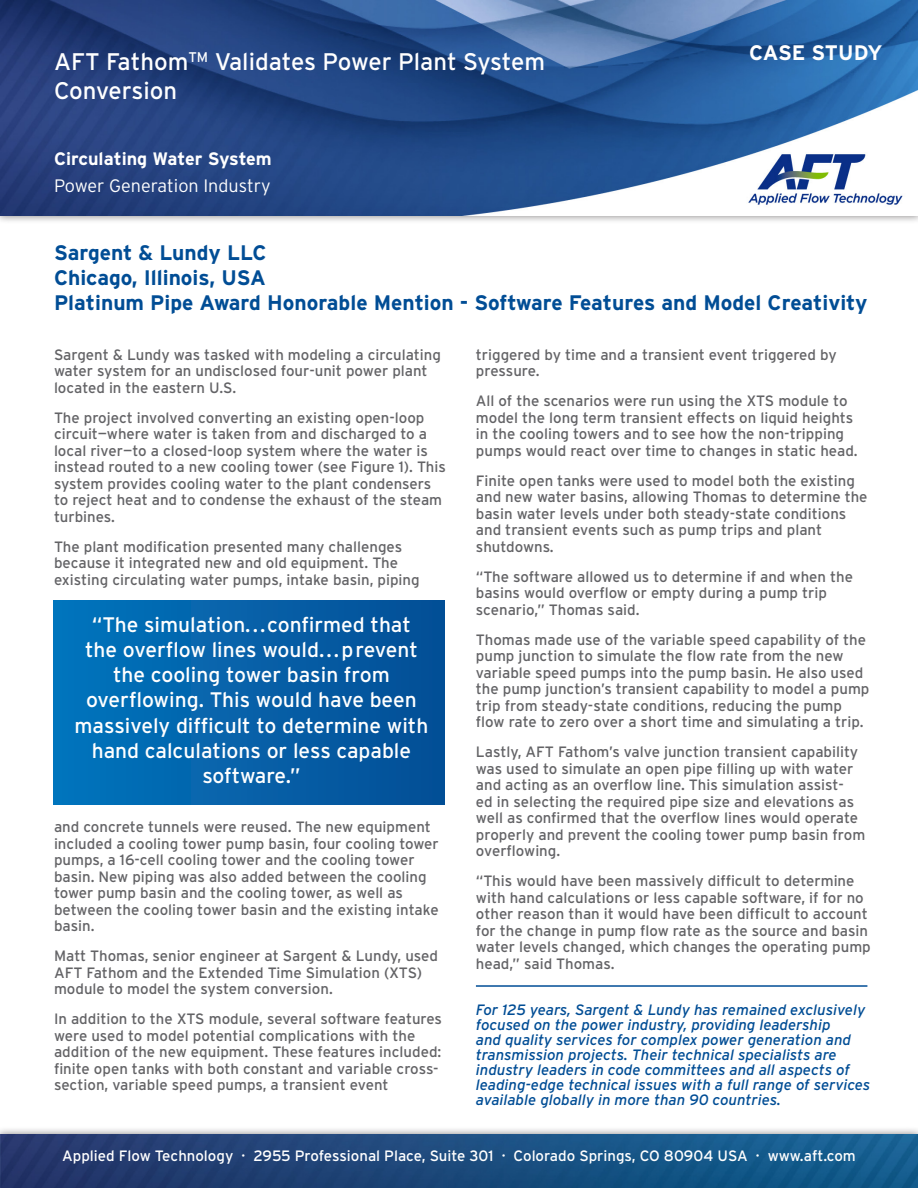
<style>
.page{position:relative;width:918px;height:1188px;background:#fff}
.page>*{position:absolute;margin:0;border:0;box-sizing:border-box;transform-origin:0 0}
.t1{font:24px/28.8px "Interstate";color:#fff}
.t2{font:21px/25.2px "Interstate";color:#fff;text-align:center}
.t3{font:700 21px "Interstate";color:#014d95}
.t4{font:700 21px "Interstate";letter-spacing:-.015em;color:#fff}
.t5{font:300 18px "Interstate";color:#fff}
.t6{font:700 18px "Interstate";color:#fff}
.t7{font:15px/16.5px "Interstate";color:#636366}
.t8{font:italic 15px/15px "Interstate";color:#014d95}
.t9{font:15px "Interstate";color:#fff}
</style>
<div class="page">
<div style="left:0;top:0;width:918px;height:224px;background:#231f20;opacity:.55"></div>
<img style="left:0;top:0;width:918px;height:216px">
<div style="left:0;top:1126px;width:918px;height:62px;background:#231f20;opacity:.55"></div>
<img style="left:0;top:1134px;width:918px;height:54px">
<hr style="left:476px;top:985px;width:391px;height:2px;background:#014d95">
<div style="left:53px;top:600px;width:392px;height:205px;background:linear-gradient(to right,#0275bd,#064e95)"></div>
<p class="t1" style="left:54px;top:47px;width:493px">AFT Fathom<sup>TM</sup> Validates Power Plant System<br>Conversion</p>
<p class="t6" style="left:54px;top:147px;width:219px">Circulating Water System</p>
<p class="t5" style="left:54px;top:174px;width:218px">Power Generation Industry</p>
<p class="t4" style="left:749px;top:39px;width:135px">CASE STUDY</p>
<p class="t3" style="left:54px;top:240px;width:214px">Sargent &amp; Lundy LLC</p>
<p class="t3" style="left:54px;top:265px;width:213px">Chicago, Illinois, USA</p>
<p class="t3" style="left:54px;top:290px;width:815px">Platinum Pipe Award Honorable Mention - Software Features and Model Creativity</p>
<p class="t7" style="left:54px;top:346px;width:389px">Sargent &amp; Lundy was tasked with modeling a circulating water system for an undisclosed four-unit power plant located in the eastern U.S.</p>
<p class="t7" style="left:54px;top:409px;width:393px">The project involved converting an existing open-loop circuit—where water is taken from and discharged to a local river—to a closed-loop system where the water is instead routed to a new cooling tower (see Figure 1). This system provides cooling water to the plant condensers to reject heat and to condense the exhaust of the steam turbines.</p>
<p class="t7" style="left:54px;top:538px;width:367px">The plant modification presented many challenges because it integrated new and old equipment. The existing circulating water pumps, intake basin, piping</p>
<p class="t7" style="left:476px;top:346px;width:362px">triggered by time and a transient event triggered by pressure.</p>
<p class="t7" style="left:476px;top:393px;width:383px">All of the scenarios were run using the XTS module to model the long term transient effects on liquid heights in the cooling towers and to see how the non-tripping pumps would react over time to changes in static head.</p>
<p class="t7" style="left:476px;top:472px;width:393px">Finite open tanks were used to model both the existing and new water basins, allowing Thomas to determine the basin water levels under both steady-state conditions and transient events such as pump trips and plant shutdowns.</p>
<p class="t7" style="left:476px;top:568px;width:379px">“The software allowed us to determine if and when the basins would overflow or empty during a pump trip scenario,” Thomas said.</p>
<p class="t7" style="left:476px;top:631px;width:395px">Thomas made use of the variable speed capability of the pump junction to simulate the flow rate from the new variable speed pumps into the pump basin. He also used the pump junction’s transient capability to model a pump trip from steady-state conditions, reducing the pump flow rate to zero over a short time and simulating a trip.</p>
<p class="t7" style="left:476px;top:744px;width:391px">Lastly, AFT Fathom’s valve junction transient capability was used to simulate an open pipe filling up with water and acting as an overflow line. This simulation assist-<br>ed in selecting the required pipe size and elevations as well as confirmed that the overflow lines would operate properly and prevent the cooling tower pump basin from overflowing.</p>
<p class="t7" style="left:476px;top:873px;width:396px">“This would have been massively difficult to determine with hand calculations or less capable software, if for no other reason than it would have been difficult to account for the change in pump flow rate as the source and basin water levels changed, which changes the operating pump head,” said Thomas.</p>
<p class="t8" style="left:476px;top:1002px;width:396px">For 125 years, Sargent &amp; Lundy has remained exclusively focused on the power industry, providing leadership<br>and quality services for complex power generation and transmission projects. Their technical specialists are industry leaders in code committees and all aspects of leading-edge technical issues with a full range of services available globally in more than 90 countries.</p>
<p class="t2" style="left:75px;top:612px;width:355px">“The simulation...confirmed that the overflow lines would...prevent the cooling tower basin from overflowing. This would have been massively difficult to determine with hand calculations or less capable software.”</p>
<p class="t7" style="left:54px;top:819px;width:386px">and concrete tunnels were reused. The new equipment included a cooling tower pump basin, four cooling tower pumps, a 16-cell cooling tower and the cooling tower basin. New piping was also added between the cooling tower pump basin and the cooling tower, as well as between the cooling tower basin and the existing intake basin.</p>
<p class="t7" style="left:54px;top:948px;width:386px">Matt Thomas, senior engineer at Sargent &amp; Lundy, used<br>AFT Fathom and the Extended Time Simulation (XTS) module to model the system conversion.</p>
<p class="t7" style="left:54px;top:1011px;width:390px">In addition to the XTS module, several software features were used to model potential complications with the addition of the new equipment. These features included: finite open tanks with both constant and variable cross&shy;section, variable speed pumps, a transient event</p>
<p class="t9" style="left:62px;top:1146px;width:795px">Applied Flow Technology · 2955 Professional Place, Suite 301 · Colorado Springs, CO 80904 USA · www.aft.com</p>
</div>
